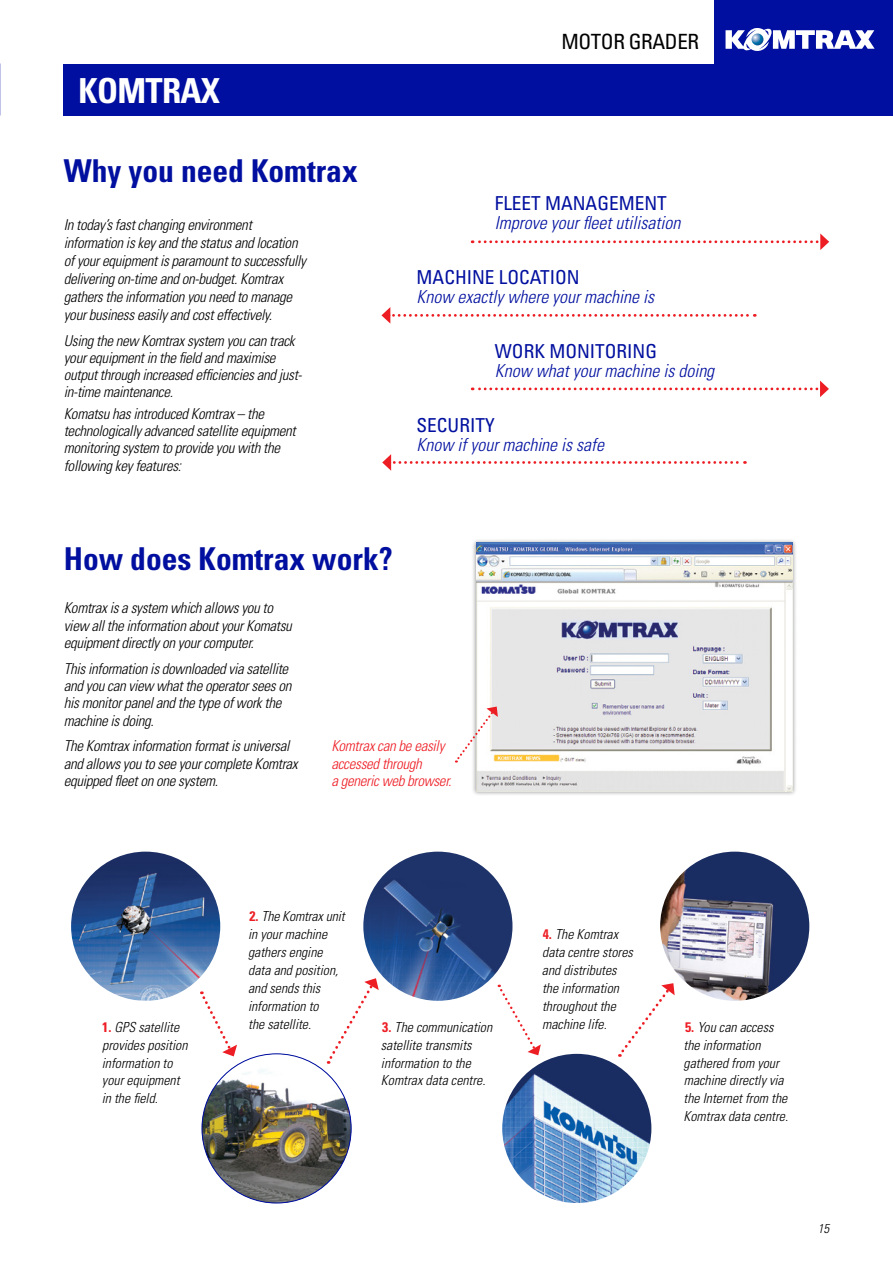
<style>
.page{position:relative;width:893px;height:1263px;background:#fff}
.page>*{position:absolute;margin:0;border:0;box-sizing:border-box;transform-origin:0 0}
.t1{font:700 condensed 34.5px "Univers";letter-spacing:-.02em;color:#fff}
.t2{font:700 condensed 31.5px "Univers";color:#000f9f}
.t3{font:condensed 21px "Univers";letter-spacing:-.02em;color:#000}
.t4{font:condensed 19.2px "Univers";color:#000f9f}
.t5{font:italic 300 condensed 18px "Univers";color:#000f9f}
.t6{font:italic 300 condensed 15px/17.2px "Univers";letter-spacing:-.02em;color:#000}
.t7{font:italic 300 condensed 15px/17.2px "Univers";letter-spacing:-.02em;color:#ed1d24}
.t8{font:italic 300 condensed 13.8px/18px "Univers";color:#000}
.t9{font:italic 300 condensed 12.75px "Univers";color:#000}
.s1{font-weight:700;font-style:normal;color:#ed1d24}
</style>
<div class="page">
<svg style="left:381px;top:307px;width:374px;height:17px"></svg>
<svg style="left:382px;top:454px;width:363px;height:17px"></svg>
<svg style="left:472px;top:381px;width:357px;height:16px"></svg>
<svg style="left:472px;top:233px;width:357px;height:17px"></svg>
<img style="left:71px;top:852px;width:149px;height:149px;border-radius:75px">
<img style="left:363px;top:852px;width:149px;height:149px;border-radius:75px">
<img style="left:202px;top:1054px;width:149px;height:149px;border-radius:75px">
<img style="left:502px;top:1054px;width:149px;height:149px;border-radius:75px">
<img style="left:660px;top:852px;width:149px;height:149px;border-radius:75px">
<svg style="left:200px;top:991px;width:37px;height:65px"></svg>
<svg style="left:498px;top:985px;width:43px;height:70px"></svg>
<svg style="left:327px;top:978px;width:52px;height:86px"></svg>
<svg style="left:619px;top:983px;width:56px;height:74px"></svg>
<div style="left:472px;top:538px;width:325px;height:258px;background:#000;opacity:.4"></div>
<img style="left:476px;top:542px;width:316px;height:249px">
<svg style="left:455px;top:706px;width:43px;height:56px"></svg>
<div style="left:714px;top:0;width:179px;height:69px;background:#000f9f"></div>
<svg style="left:725px;top:28px;width:150px;height:23px"></svg>
<div style="left:64px;top:64px;width:829px;height:52px;background:#000f9f"></div>
<p class="t1" style="left:205px;top:69px;width:21px">X</p>
<p class="t1" style="left:79px;top:70px;width:143px">KOMTRAX</p>
<p class="t2" style="left:64px;top:152px;width:295px">Why you need Komtrax</p>
<p class="t6" style="left:64px;top:216px;width:244px;line-height:18px">In today’s fast changing environment information is key and the status and location of your equipment is paramount to successfully delivering on-time and on-budget. Komtrax gathers the information you need to manage your business easily and cost effectively.</p>
<p class="t6" style="left:64px;top:332px;width:240px">Using the new Komtrax system you can track your equipment in the field and maximise output through increased efficiencies and just&shy;in-time maintenance.</p>
<p class="t6" style="left:64px;top:405px;width:233px">Komatsu has introduced Komtrax – the technologically advanced satellite equipment monitoring system to provide you with the following key features:</p>
<p class="t3" style="left:561px;top:28px;width:139px">MOTOR GRADER</p>
<p class="t4" style="left:495px;top:191px;width:173px">FLEET MANAGEMENT</p>
<p class="t5" style="left:495px;top:212px;width:187px">Improve your fleet utilisation</p>
<p class="t4" style="left:417px;top:265px;width:164px">MACHINE LOCATION</p>
<p class="t5" style="left:417px;top:286px;width:239px">Know exactly where your machine is</p>
<p class="t4" style="left:495px;top:339px;width:164px">WORK MONITORING</p>
<p class="t5" style="left:495px;top:360px;width:221px">Know what your machine is doing</p>
<p class="t4" style="left:417px;top:413px;width:79px">SECURITY</p>
<p class="t5" style="left:417px;top:434px;width:189px">Know if your machine is safe</p>
<p class="t2" style="left:64px;top:540px;width:330px">How does Komtrax work?</p>
<p class="t6" style="left:64px;top:600px;width:230px">Komtrax is a system which allows you to view all the information about your Komatsu equipment directly on your computer.</p>
<p class="t6" style="left:64px;top:660px;width:229px">This information is downloaded via satellite and you can view what the operator sees on his monitor panel and the type of work the machine is doing.</p>
<p class="t6" style="left:64px;top:737px;width:235px">The Komtrax information format is universal and allows you to see your complete Komtrax equipped fleet on one system.</p>
<p class="t7" style="left:331px;top:737px;width:122px">Komtrax can be easily accessed through<br>a generic web browser.</p>
<p class="t8" style="left:102px;top:1018px;width:87px"><span class="s1">1.</span> GPS satellite provides position information to your equipment in the field.</p>
<p class="t8" style="left:248px;top:907px;width:98px"><span class="s1">2.</span> The Komtrax unit in your machine gathers engine data and position, and sends this information to<br>the satellite.</p>
<p class="t8" style="left:542px;top:925px;width:92px"><span class="s1">4.</span> The Komtrax data centre stores and distributes the information throughout the machine life.</p>
<p class="t8" style="left:381px;top:1018px;width:113px"><span class="s1">3.</span> The communication satellite transmits information to the<br>Komtrax data centre.</p>
<p class="t8" style="left:684px;top:1018px;width:106px"><span class="s1">5.</span> You can access the information gathered from your machine directly via the Internet from the<br>Komtrax data centre.</p>
<p class="t9" style="left:818px;top:1221px;width:13px">15</p>
</div>
